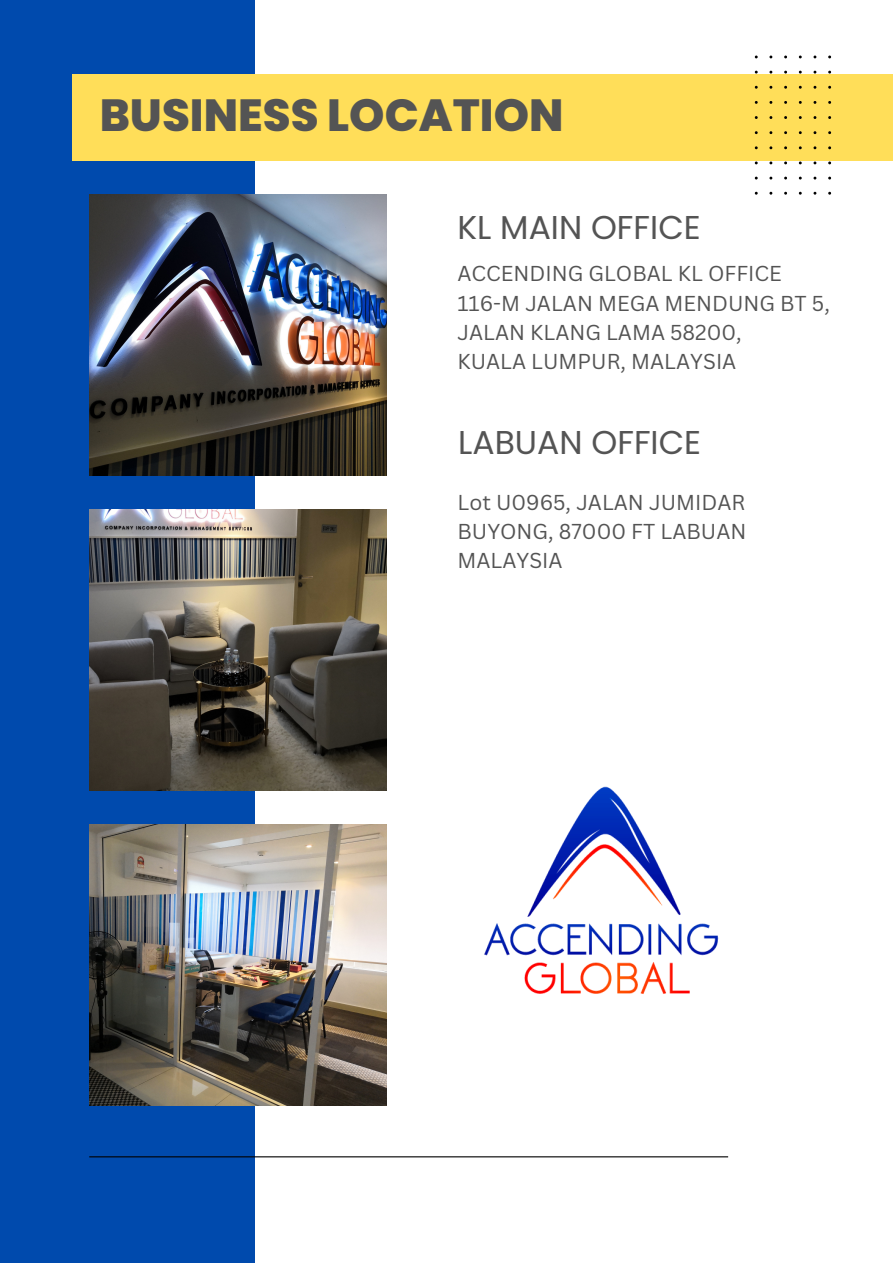
<style>
.page{position:relative;width:893px;height:1264px;background:#fff}
.page>*{position:absolute;margin:0;border:0;box-sizing:border-box;transform-origin:0 0}
.t1{font:800 45px "Poppins";color:#545454}
.t2{font:33px "Poppins";color:#545454}
.t3{font:21px/29.2px "Canva Sans";color:#545454}
</style>
<div class="page">
<div style="left:0;top:0;width:254px;height:1262px;background:#004aad"></div>
<img style="left:89px;top:194px;width:297px;height:281px">
<img style="left:89px;top:509px;width:297px;height:281px">
<img style="left:89px;top:824px;width:297px;height:281px">
<div style="left:72px;top:74px;width:820px;height:87px;background:#ffde59"></div>
<hr style="left:89px;top:1156px;width:639px;height:1px;background:#000">
<svg style="left:754px;top:56px;width:77px;height:139px"></svg>
<img style="left:313px;top:722px;width:406px;height:335px">
<p class="t1" style="left:100px;top:84px;width:465px">BUSINESS LOCATION</p>
<p class="t2" style="left:457px;top:204px;width:245px">KL MAIN OFFICE</p>
<p class="t3" style="left:457px;top:258px;width:326px">ACCENDING GLOBAL KL OFFICE</p>
<p class="t3" style="left:457px;top:288px;width:374px">116-M JALAN MEGA MENDUNG BT 5,</p>
<p class="t3" style="left:457px;top:317px;width:286px">JALAN KLANG LAMA 58200,</p>
<p class="t3" style="left:457px;top:346px;width:280px">KUALA LUMPUR, MALAYSIA</p>
<p class="t2" style="left:458px;top:419px;width:244px">LABUAN OFFICE</p>
<p class="t3" style="left:457px;top:487px;width:290px">Lot U0965, JALAN JUMIDAR<br>BUYONG, 87000 FT LABUAN</p>
<p class="t3" style="left:457px;top:545px;width:107px">MALAYSIA</p>
</div>
